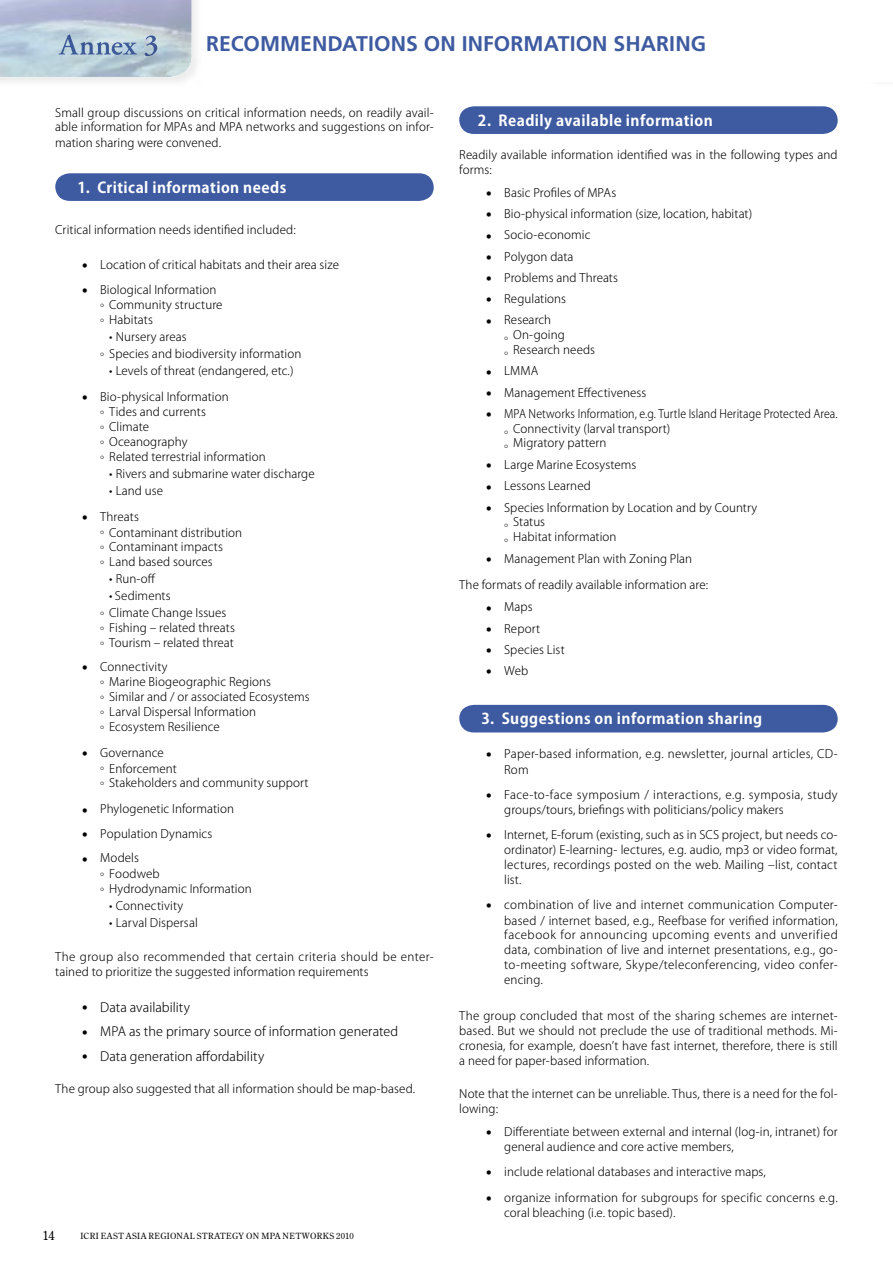
<style>
.page{position:relative;width:893px;height:1263px;background:#fff}
.page>*{position:absolute;margin:0;border:0;box-sizing:border-box;transform-origin:0 0}
.t1{font:700 21.3px "Frutiger";color:#3e5ba1}
.t2{font:700 14.85px "Koz Go Pro";letter-spacing:.03em;color:#fff}
.t3{font:300 12.75px "Koz Go Pro";color:#000}
.t4{font:300 11.7px/15px "Koz Go Pro";letter-spacing:.01em;color:#000}
.t5{font:300 11.7px/14.5px "Koz Go Pro";letter-spacing:.01em;color:#000;scale:.92 1}
.t6{font:8.55px "Century Old Style Std";letter-spacing:.05em;color:#000}
.s1{font-weight:800;font-size:14.85px}
.s2{font-size:12.75px}
.s3{font-family:"Hira Min Pro W3";font-size:12.75px}
</style>
<div class="page">
<img style="left:0;top:0;width:192px;height:77px">
<img style="left:59px;top:34px;width:78px;height:21px">
<img style="left:145px;top:35px;width:12px;height:21px">
<svg style="left:55px;top:173px;width:379px;height:28px;background:#435fa3"></svg>
<div style="left:459px;top:106px;width:379px;height:28px;background:#3e5ba1"></div>
<div style="left:459px;top:705px;width:379px;height:27px;background:#3e5ba1"></div>
<h1 class="t1" style="left:206px;top:31px;width:501px">RECOMMENDATIONS ON INFORMATION SHARING</h1>
<p class="t4" style="left:55px;top:105px;width:380px;line-height:15.5px;text-align:justify">Small group discussions on critical information needs, on readily avail&shy;able information for MPAs and MPA networks and suggestions on infor&shy;mation sharing were convened.</p>
<p class="t2" style="left:78px;top:178px;width:210px">1. Critical information needs</p>
<p class="t4" style="left:55px;top:222px;width:242px">Critical information needs identified included:</p>
<p class="t4" style="left:82px;top:257px;width:258px"><span class="s1">•</span> Location of critical habitats and their area size</p>
<p class="t4" style="left:100px;top:282px;width:124px;text-indent:-18px"><span class="s1">•</span> Biological Information。Community structure。Habitats</p>
<p class="t4" style="left:100px;top:328px;width:203px;line-height:17px;text-indent:9px">• Nursery areas<br>。Species and biodiversity information</p>
<p class="t4" style="left:109px;top:363px;width:186px">• Levels of threat (endangered, etc.)</p>
<p class="t4" style="left:100px;top:389px;width:167px;text-indent:-18px"><span class="s1">•</span> Bio-physical Information。Tides and currents<br>。Climate<br>。Oceanography<br>。Related terrestrial information</p>
<p class="t4" style="left:109px;top:466px;width:207px">• Rivers and submarine water discharge</p>
<p class="t4" style="left:109px;top:483px;width:55px">• Land use</p>
<p class="t4" style="left:100px;top:509px;width:143px;text-indent:-18px"><span class="s1">•</span> Threats<br>。Contaminant distribution。Contaminant impacts。Land based sources</p>
<p class="t4" style="left:109px;top:572px;width:48px">• Run-off</p>
<p class="t4" style="left:100px;top:588px;width:128px;line-height:17px;text-indent:9px">• Sediments<br>。Climate Change Issues</p>
<p class="t4" style="left:100px;top:621px;width:136px">。Fishing ‒ related threats。Tourism ‒ related threat</p>
<p class="t4" style="left:100px;top:659px;width:211px;text-indent:-18px"><span class="s1">•</span> Connectivity<br>。Marine Biogeographic Regions。Similar and / or associated Ecosystems。Larval Dispersal Information。Ecosystem Resilience</p>
<p class="t4" style="left:100px;top:745px;width:210px;text-indent:-18px"><span class="s1">•</span> Governance<br>。Enforcement<br>。Stakeholders and community support</p>
<p class="t4" style="left:82px;top:802px;width:153px"><span class="s1">•</span> Phylogenetic Information</p>
<p class="t4" style="left:82px;top:826px;width:132px"><span class="s1">•</span> Population Dynamics</p>
<p class="t4" style="left:100px;top:851px;width:153px;text-indent:-18px"><span class="s1">•</span> Models<br>。Foodweb<br>。Hydrodynamic Information</p>
<p class="t4" style="left:109px;top:898px;width:76px">• Connectivity</p>
<p class="t4" style="left:109px;top:915px;width:90px">• Larval Dispersal</p>
<p class="t4" style="left:55px;top:949px;width:380px;line-height:15.5px">The group also recommended that certain criteria should be enter&shy;tained to prioritize the suggested information requirements</p>
<p class="t3" style="left:82px;top:998px;width:109px"><span class="s1">•</span> Data availability</p>
<p class="t3" style="left:82px;top:1023px;width:317px"><span class="s1">•</span> MPA as the primary source of information generated</p>
<p class="t3" style="left:82px;top:1047px;width:184px"><span class="s1">•</span> Data generation affordability</p>
<p class="t4" style="left:55px;top:1081px;width:362px">The group also suggested that all information should be map-based.</p>
<p class="t6" style="left:43px;top:1230px;width:313px"><span class="s2">14</span><span class="s3">　　</span>ICRI EAST ASIA REGIONAL STRATEGY ON MPA NETWORKS 2010</p>
<p class="t2" style="left:478px;top:111px;width:236px">2. Readily available information</p>
<p class="t4" style="left:459px;top:147px;width:380px">Readily available information identified was in the following types and forms:</p>
<p class="t4" style="left:486px;top:185px;width:132px"><span class="s1">•</span> Basic Profiles of MPAs</p>
<p class="t4" style="left:486px;top:206px;width:267px"><span class="s1">•</span> Bio-physical information (size, location, habitat)</p>
<p class="t4" style="left:486px;top:228px;width:106px"><span class="s1">•</span> Socio-economic</p>
<p class="t4" style="left:486px;top:249px;width:89px"><span class="s1">•</span> Polygon data</p>
<p class="t4" style="left:486px;top:270px;width:133px"><span class="s1">•</span> Problems and Threats</p>
<p class="t4" style="left:486px;top:291px;width:81px"><span class="s1">•</span> Regulations</p>
<p class="t4" style="left:504px;top:313px;width:92px;line-height:14.5px;text-indent:-18px"><span class="s1">•</span> Research。On-going。Research needs</p>
<p class="t4" style="left:486px;top:364px;width:54px"><span class="s1">•</span> LMMA</p>
<p class="t4" style="left:486px;top:385px;width:162px"><span class="s1">•</span> Management Effectiveness</p>
<p class="t5" style="left:504px;top:406px;width:364px;text-indent:-18px"><span class="s1">•</span> MPA Networks Information, e.g. Turtle Island Heritage Protected Area.。Connectivity (larval transport)<br>。Migratory pattern</p>
<p class="t4" style="left:486px;top:457px;width:152px"><span class="s1">•</span> Large Marine Ecosystems</p>
<p class="t4" style="left:486px;top:479px;width:106px"><span class="s1">•</span> Lessons Learned</p>
<p class="t4" style="left:504px;top:500px;width:255px;line-height:14.5px;text-indent:-18px"><span class="s1">•</span> Species Information by Location and by Country。Status<br>。Habitat information</p>
<p class="t4" style="left:486px;top:551px;width:207px"><span class="s1">•</span> Management Plan with Zoning Plan</p>
<p class="t4" style="left:459px;top:577px;width:251px">The formats of readily available information are:</p>
<p class="t4" style="left:486px;top:600px;width:48px"><span class="s1">•</span> Maps</p>
<p class="t4" style="left:486px;top:621px;width:55px"><span class="s1">•</span> Report</p>
<p class="t4" style="left:486px;top:642px;width:80px"><span class="s1">•</span> Species List</p>
<p class="t4" style="left:486px;top:663px;width:44px"><span class="s1">•</span> Web</p>
<p class="t2" style="left:482px;top:709px;width:282px">3. Suggestions on information sharing</p>
<p class="t4" style="left:504px;top:746px;width:335px;line-height:15.5px;text-indent:-18px"><span class="s1">•</span> Paper-based information, e.g. newsletter, journal articles, CD-<br>Rom</p>
<p class="t4" style="left:504px;top:787px;width:335px;line-height:15.5px;text-indent:-18px"><span class="s1">•</span> Face-to-face symposium / interactions, e.g. symposia, study groups/tours, briefings with politicians/policy makers</p>
<p class="t4" style="left:504px;top:827px;width:335px;text-align:justify;text-indent:-18px"><span class="s1">•</span> Internet, E-forum (existing, such as in SCS project, but needs co&shy;ordinator) E-learning- lectures, e.g. audio, mp3 or video format, lectures, recordings posted on the web. Mailing ‒list, contact list.</p>
<p class="t4" style="left:504px;top:897px;width:335px;text-align:justify;text-indent:-18px"><span class="s1">•</span> combination of live and internet communication Computer&shy;based / internet based, e.g., Reefbase for verified information, facebook for announcing upcoming events and unverified data, combination of live and internet presentations, e.g., go&shy;to-meeting software, Skype/teleconferencing, video confer&shy;encing.</p>
<p class="t4" style="left:459px;top:1008px;width:380px;text-align:justify">The group concluded that most of the sharing schemes are internet&shy;based. But we should not preclude the use of traditional methods. Mi&shy;cronesia, for example, doesnʼt have fast internet, therefore, there is still a need for paper-based information.</p>
<p class="t4" style="left:459px;top:1086px;width:380px;line-height:15.5px">Note that the internet can be unreliable. Thus, there is a need for the fol&shy;lowing:</p>
<p class="t4" style="left:504px;top:1124px;width:335px;line-height:15.5px;text-indent:-18px"><span class="s1">•</span> Differentiate between external and internal (log-in, intranet) for general audience and core active members,</p>
<p class="t4" style="left:486px;top:1164px;width:281px"><span class="s1">•</span> include relational databases and interactive maps,</p>
<p class="t4" style="left:504px;top:1189px;width:335px;line-height:15.5px;text-indent:-18px"><span class="s1">•</span> organize information for subgroups for specific concerns e.g. coral bleaching (i.e. topic based).</p>
</div>
